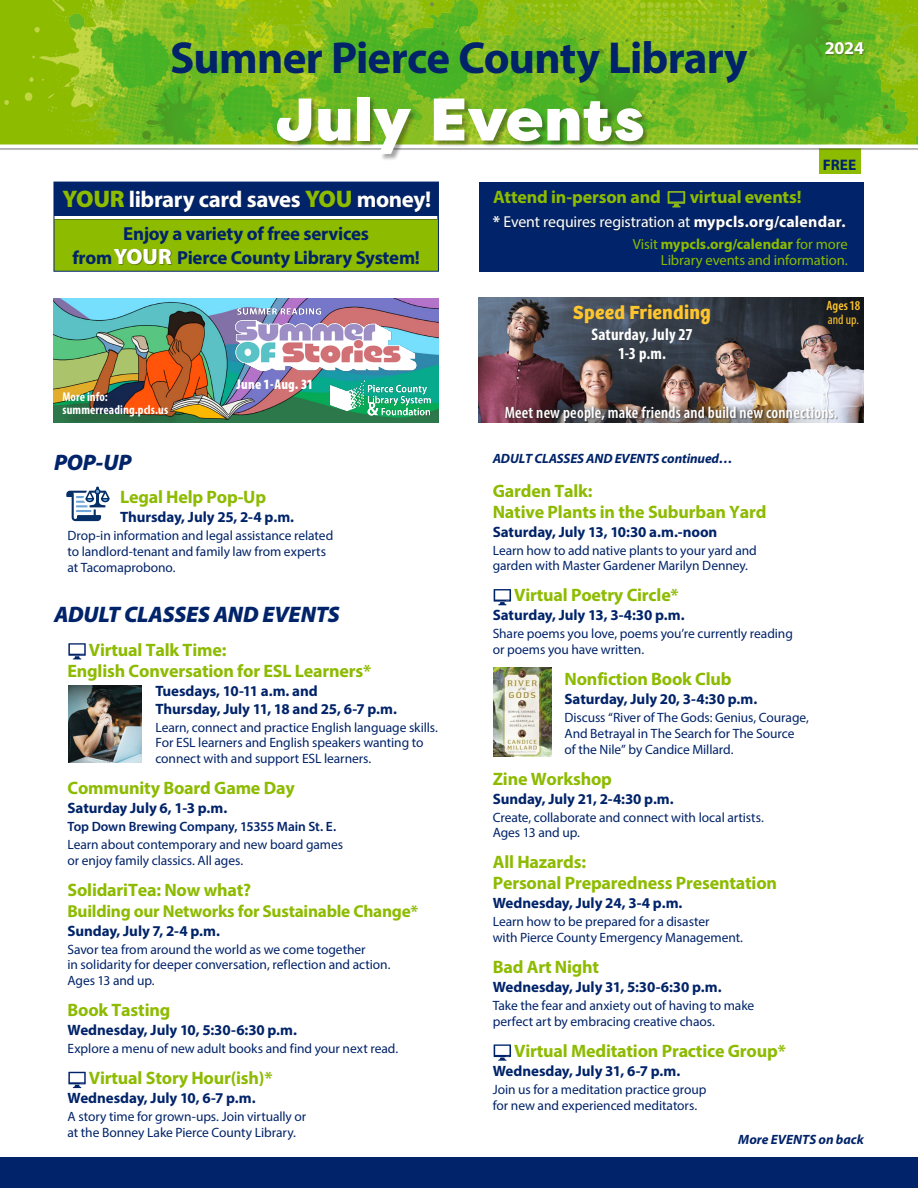
<style>
.page{position:relative;width:918px;height:1188px;background:#fff}
.page>*{position:absolute;margin:0;border:0;box-sizing:border-box;transform-origin:0 0}
.t1{font:900 60px "Filson Pro";letter-spacing:.02em;color:#fff}
.t2{font:700 45px "Myriad Pro";letter-spacing:-.015em;color:#002369}
.t3{font:700 22.95px "Myriad Pro";letter-spacing:-.015em;color:#fff}
.New_Headers{font:italic 900 22.5px "Myriad Pro";letter-spacing:-.005em;color:#002369}
.t4{font:900 22.2px "Myriad Pro";color:#fff}
.Subhead{font:700 19.65px "Bree";letter-spacing:.01em;color:#ffc52d}
.t5{font:700 18.9px "Myriad Pro";letter-spacing:-.015em;color:#002369}
.Event_Title{font:700 18px/21px "Myriad Pro";letter-spacing:-.01em;color:#8dbb00}
.Description{font:700 18px "Myriad Pro";letter-spacing:-.01em;color:#8dbb00}
.t6{font:700 18px "Myriad Pro";color:#fff}
.Event_Title-2{font:700 17.25px "Myriad Pro";letter-spacing:-.015em;color:#8dbb00}
.Day__Date_and_Time{font:700 condensed 16.8px/19.2px "Myriad Pro";letter-spacing:.015em;color:#fff;text-align:center}
.Description-2{font:600 condensed 16.5px "Myriad Pro";letter-spacing:.015em;color:#fff}
.Description-3{font:15.9px "Myriad Pro";letter-spacing:-.01em;color:#fff}
.New_Headers-2{font:700 15.3px "Myriad Pro";color:#002369}
.Day__Date_and_Time-2{font:700 15px/18px "Myriad Pro";letter-spacing:-.005em;color:#002369}
.Description-4{font:14.7px/16.5px "Myriad Pro";letter-spacing:-.01em;color:#8dbb00;text-align:right}
.t7{font:900 condensed 14.25px "Myriad Pro";letter-spacing:.01em;color:#fff}
.Description-5{font:13.5px/15.8px "Myriad Pro";letter-spacing:-.005em;color:#002369}
.Location_Venue{font:600 13.5px "Myriad Pro";letter-spacing:-.005em;color:#002369}
.Event_Title-3{font:italic 700 13.5px "Myriad Pro";letter-spacing:-.01em;color:#002369}
.New_Headers-3{font:italic 700 13.5px "Myriad Pro";color:#002369}
.Description-6{font:600 condensed 13.5px/13.5px "Myriad Pro";letter-spacing:.005em;color:#ffc52d}
.t8{font:700 condensed 12.75px/13.5px "Myriad Pro";letter-spacing:.01em;color:#fff}
.t9{font:800 12.15px "Futura PT";letter-spacing:-.02em;color:#072f67}
.s1{font-weight:900;font-size:24px;color:#8dbb00}
.s2{font-weight:700}
.s3{font-weight:700;font-size:16.2px}
.s4{font-weight:400}
</style>
<div class="page">
<div style="left:819px;top:148px;width:42px;height:26px;background:#8dbb00"></div>
<div style="left:479px;top:182px;width:385px;height:90px;background:#002369"></div>
<svg style="left:68px;top:643px;width:18px;height:17px"></svg>
<svg style="left:68px;top:1072px;width:18px;height:16px"></svg>
<svg style="left:494px;top:589px;width:17px;height:16px"></svg>
<svg style="left:494px;top:1044px;width:17px;height:17px"></svg>
<svg style="left:53px;top:181px;width:386px;height:91px;background:#5a8032"></svg>
<div style="left:494px;top:216px;width:353px;height:16px;background:#231f20;opacity:.4"></div>
<img style="left:0;top:0;width:918px;height:145px">
<div style="left:0;top:145px;width:918px;height:5px;background:#231f20;opacity:.5"></div>
<hr style="left:0;top:145px;width:918px;height:3px;background:#fff">
<div style="left:826px;top:43px;width:39px;height:13px;background:#231f20;opacity:.4"></div>
<div style="left:0;top:1158px;width:918px;height:30px;background:#002369"></div>
<div style="left:277px;top:97px;width:373px;height:64px;background:#231f20;opacity:.4"></div>
<img style="left:69px;top:685px;width:73px;height:78px">
<svg style="left:668px;top:191px;width:17px;height:16px"></svg>
<img style="left:493px;top:668px;width:58px;height:88px">
<svg style="left:66px;top:487px;width:44px;height:34px"></svg>
<img style="left:54px;top:298px;width:384px;height:125px">
<img style="left:331px;top:380px;width:102px;height:38px">
<img style="left:228px;top:299px;width:200px;height:82px">
<div style="left:62px;top:392px;width:119px;height:31px;background:#231f20;opacity:.5"></div>
<img style="left:479px;top:297px;width:385px;height:106px">
<img style="left:479px;top:403px;width:385px;height:20px">
<div style="left:506px;top:406px;width:332px;height:16px;background:#231f20;opacity:.4"></div>
<p class="t2" style="left:170px;top:29px;width:579px">Sumner Pierce County Library</p>
<p class="t1" style="left:276px;top:82px;width:370px">July Events</p>
<p class="t6" style="left:825px;top:37px;width:41px">2024</p>
<p class="New_Headers-2" style="left:823px;top:154px;width:35px">FREE</p>
<p class="t3" style="left:63px;top:185px;width:370px"><span class="s1">YOUR</span> library card saves <span class="s1">YOU</span> money!</p>
<p class="t5" style="left:123px;top:221px;width:247px">Enjoy a variety of free services</p>
<p class="t5" style="left:72px;top:245px;width:41px">from</p>
<p class="t5" style="left:177px;top:245px;width:244px">Pierce County Library System!</p>
<p class="t4" style="left:114px;top:242px;width:60px">YOUR</p>
<p class="t8" style="left:62px;top:389px;width:107px">More info: summerreading.pcls.us</p>
<p class="t7" style="left:237px;top:376px;width:78px">June 1-Aug. 31</p>
<p class="New_Headers" style="left:54px;top:448px;width:79px">POP-UP</p>
<p class="Event_Title" style="left:120px;top:486px;width:148px">Legal Help Pop-Up</p>
<p class="Day__Date_and_Time-2" style="left:120px;top:508px;width:176px">Thursday, July 25, 2-4 p.m.</p>
<p class="Description-5" style="left:68px;top:528px;width:267px">Drop-in information and legal assistance related to landlord-tenant and family law from experts at Tacomaprobono.</p>
<p class="New_Headers" style="left:54px;top:600px;width:287px">ADULT CLASSES AND EVENTS</p>
<p class="Event_Title" style="left:68px;top:638px;width:305px;text-indent:21px">Virtual Talk Time:<br>English Conversation for ESL Learners*</p>
<p class="Day__Date_and_Time-2" style="left:155px;top:681px;width:243px">Tuesdays, 10-11 a.m. and<br>Thursday, July 11, 18 and 25, 6-7 p.m.</p>
<p class="Description-5" style="left:155px;top:719px;width:284px">Learn, connect and practice English language skills.<br>For ESL learners and English speakers wanting to connect with and support ESL learners.</p>
<p class="Event_Title" style="left:68px;top:777px;width:229px">Community Board Game Day</p>
<p class="Day__Date_and_Time-2" style="left:68px;top:799px;width:161px">Saturday July 6, 1-3 p.m.</p>
<p class="Location_Venue" style="left:68px;top:818px;width:270px">Top Down Brewing Company, 15355 Main St. E.</p>
<p class="Description-5" style="left:68px;top:836px;width:277px">Learn about contemporary and new board games or enjoy family classics. All ages.</p>
<p class="Event_Title" style="left:68px;top:878px;width:185px">SolidariTea: Now what?</p>
<p class="Event_Title-2" style="left:68px;top:900px;width:352px">Building our Networks for Sustainable Change*</p>
<p class="Day__Date_and_Time-2" style="left:68px;top:921px;width:154px">Sunday, July 7, 2-4 p.m.</p>
<p class="Description-5" style="left:68px;top:941px;width:325px">Savor tea from around the world as we come together<br>in solidarity for deeper conversation, reflection and action.<br>Ages 13 and up.</p>
<p class="Event_Title" style="left:68px;top:999px;width:104px">Book Tasting</p>
<p class="Day__Date_and_Time-2" style="left:68px;top:1021px;width:231px">Wednesday, July 10, 5:30-6:30 p.m.</p>
<p class="Description-5" style="left:68px;top:1040px;width:332px">Explore a menu of new adult books and find your next read.</p>
<p class="Event_Title" style="left:89px;top:1067px;width:185px">Virtual Story Hour(ish)*</p>
<p class="Day__Date_and_Time-2" style="left:68px;top:1089px;width:190px">Wednesday, July 10, 6-7 p.m.</p>
<p class="Description-5" style="left:68px;top:1108px;width:240px">A story time for grown-ups. Join virtually or at the Bonney Lake Pierce County Library.</p>
<p class="t9" style="left:57px;top:525px;width:58px">Legal Help</p>
<p class="Description" style="left:493px;top:186px;width:169px">Attend in-person and</p>
<p class="Description" style="left:690px;top:186px;width:113px">virtual events!</p>
<p class="Description-4" style="left:633px;top:235px;width:216px">Visit <span class="s2">mypcls.org/calendar</span> for more<br>Library events and information.</p>
<p class="Description-3" style="left:493px;top:212px;width:354px"><span class="s3">*</span> Event requires registration at <span class="s2">mypcls.org/calendar.</span></p>
<p class="Subhead" style="left:573px;top:297px;width:139px">Speed Friending</p>
<p class="Description-6" style="left:827px;top:299px;width:35px">Ages 18 <span class="s4">and up.</span></p>
<p class="Day__Date_and_Time" style="left:591px;top:324px;width:103px">Saturday, July 27<br>1-3 p.m.</p>
<p class="Description-2" style="left:505px;top:402px;width:334px">Meet new people, make friends and build new connections.</p>
<p class="Event_Title-3" style="left:493px;top:450px;width:241px">ADULT CLASSES AND EVENTS continued…</p>
<p class="Event_Title" style="left:493px;top:479px;width:275px">Garden Talk:<br>Native Plants in the Suburban Yard</p>
<p class="Day__Date_and_Time-2" style="left:493px;top:522px;width:226px">Saturday, July 13, 10:30 a.m.-noon</p>
<p class="Description-5" style="left:493px;top:542px;width:266px">Learn how to add native plants to your yard and garden with Master Gardener Marilyn Denney.</p>
<p class="Event_Title" style="left:514px;top:584px;width:166px">Virtual Poetry Circle*</p>
<p class="Day__Date_and_Time-2" style="left:493px;top:606px;width:193px">Saturday, July 13, 3-4:30 p.m.</p>
<p class="Description-5" style="left:493px;top:626px;width:302px">Share poems you love, poems you’re currently reading or poems you have written.</p>
<p class="Event_Title" style="left:565px;top:668px;width:169px">Nonfiction Book Club</p>
<p class="Day__Date_and_Time-2" style="left:565px;top:690px;width:194px">Saturday, July 20, 3-4:30 p.m.</p>
<p class="Description-5" style="left:565px;top:709px;width:246px">Discuss “River of The Gods: Genius, Courage,<br>And Betrayal in The Search for The Source of the Nile” by Candice Millard.</p>
<p class="Event_Title" style="left:493px;top:767px;width:121px">Zine Workshop</p>
<p class="Day__Date_and_Time-2" style="left:493px;top:789px;width:183px">Sunday, July 21, 2-4:30 p.m.</p>
<p class="Description-5" style="left:493px;top:809px;width:273px">Create, collaborate and connect with local artists.<br>Ages 13 and up.</p>
<p class="Event_Title" style="left:493px;top:851px;width:286px">All Hazards:<br>Personal Preparedness Presentation</p>
<p class="Day__Date_and_Time-2" style="left:493px;top:894px;width:191px">Wednesday, July 24, 3-4 p.m.</p>
<p class="Description-5" style="left:493px;top:914px;width:252px">Learn how to be prepared for a disaster<br>with Pierce County Emergency Management.</p>
<p class="Event_Title" style="left:493px;top:956px;width:108px">Bad Art Night</p>
<p class="Day__Date_and_Time-2" style="left:493px;top:978px;width:230px">Wednesday, July 31, 5:30-6:30 p.m.</p>
<p class="Description-5" style="left:493px;top:997px;width:263px">Take the fear and anxiety out of having to make perfect art by embracing creative chaos.</p>
<p class="Event_Title" style="left:514px;top:1040px;width:273px">Virtual Meditation Practice Group*</p>
<p class="Day__Date_and_Time-2" style="left:493px;top:1061px;width:189px">Wednesday, July 31, 6-7 p.m.</p>
<p class="Description-5" style="left:493px;top:1081px;width:215px">Join us for a meditation practice group for new and experienced meditators.</p>
<p class="New_Headers-3" style="left:738px;top:1131px;width:127px">More EVENTS on back</p>
</div>
